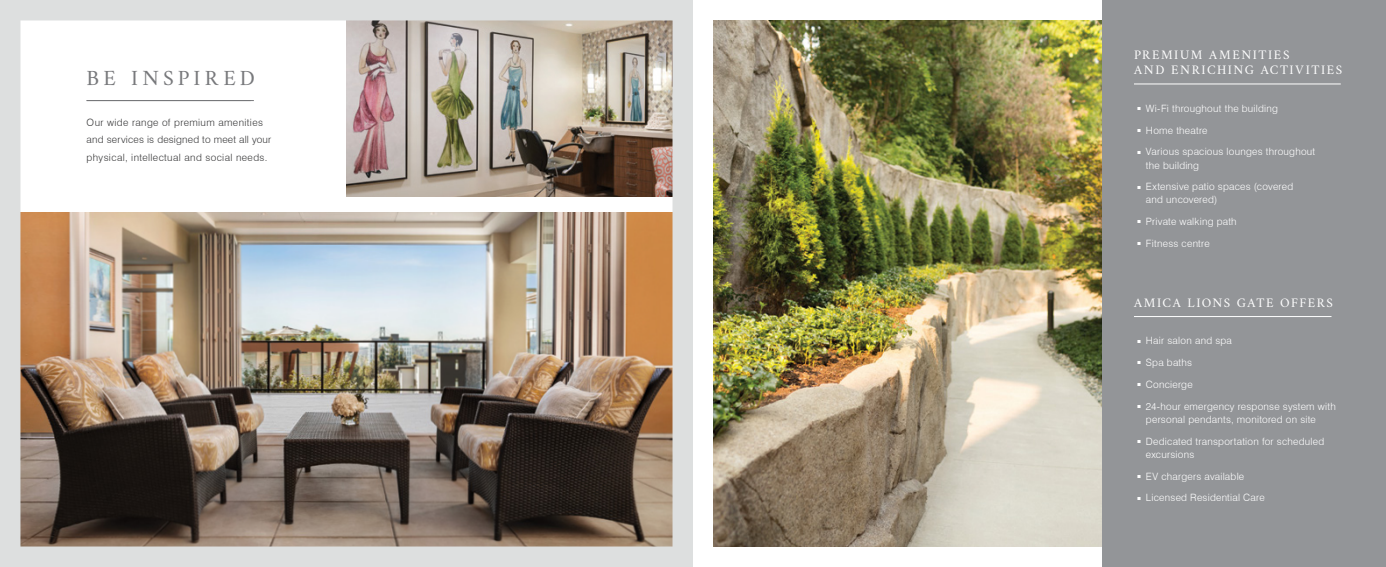
<style>
.page{position:relative;width:1386px;height:567px;background:#fff}
.page>*{position:absolute;margin:0;border:0;box-sizing:border-box;transform-origin:0 0}
.t1{font:21.88px "Amiri";letter-spacing:.185em;color:#77787b}
.t2{font:13.12px/15.8px "Amiri";letter-spacing:.12em;color:#fff}
.t3{font:300 10.06px/13.1px "Swiss 721 BT";letter-spacing:.025em;color:#fff}
.t4{font:300 10.06px/17.5px "Swiss 721 BT";letter-spacing:.035em;color:#383839}
</style>
<div class="page">
<img style="left:713px;top:20px;width:389px;height:527px">
<div style="left:1102px;top:0;width:284px;height:567px;background:#939598"></div>
<hr style="left:1134px;top:84px;width:207px;height:1px;background:#fff">
<hr style="left:1134px;top:316px;width:198px;height:1px;background:#fff">
<img style="left:0;top:0;width:693px;height:567px">
<h1 class="t1" style="left:87px;top:64px;width:170px">BE INSPIRED</h1>
<p class="t4" style="left:87px;top:114px;width:186px">Our wide range of premium amenities and services is designed to meet all your physical, intellectual and social needs.</p>
<h2 class="t2" style="left:1134px;top:46px;width:210px">PREMIUM AMENITIES<br>AND ENRICHING ACTIVITIES</h2>
<p class="t3" style="left:1137px;top:102px;width:142px">■ Wi-Fi throughout the building</p>
<p class="t3" style="left:1137px;top:123px;width:72px">■ Home theatre</p>
<p class="t3" style="left:1146px;top:145px;width:171px;text-indent:-9px">■ Various spacious lounges throughout the building</p>
<p class="t3" style="left:1146px;top:180px;width:149px;text-indent:-9px">■ Extensive patio spaces (covered and uncovered)</p>
<p class="t3" style="left:1137px;top:215px;width:101px">■ Private walking path</p>
<p class="t3" style="left:1137px;top:237px;width:74px">■ Fitness centre</p>
<h2 class="t2" style="left:1134px;top:294px;width:200px">AMICA LIONS GATE OFFERS</h2>
<p class="t3" style="left:1137px;top:334px;width:96px">■ Hair salon and spa</p>
<p class="t3" style="left:1137px;top:356px;width:56px">■ Spa baths</p>
<p class="t3" style="left:1137px;top:378px;width:57px">■ Concierge</p>
<p class="t3" style="left:1146px;top:400px;width:191px;text-indent:-9px">■ 24-hour emergency response system with personal pendants, monitored on site</p>
<p class="t3" style="left:1146px;top:434px;width:180px;text-indent:-9px">■ Dedicated transportation for scheduled excursions</p>
<p class="t3" style="left:1137px;top:469px;width:108px">■ EV chargers available</p>
<p class="t3" style="left:1137px;top:491px;width:129px">■ Licensed Residential Care</p>
</div>
